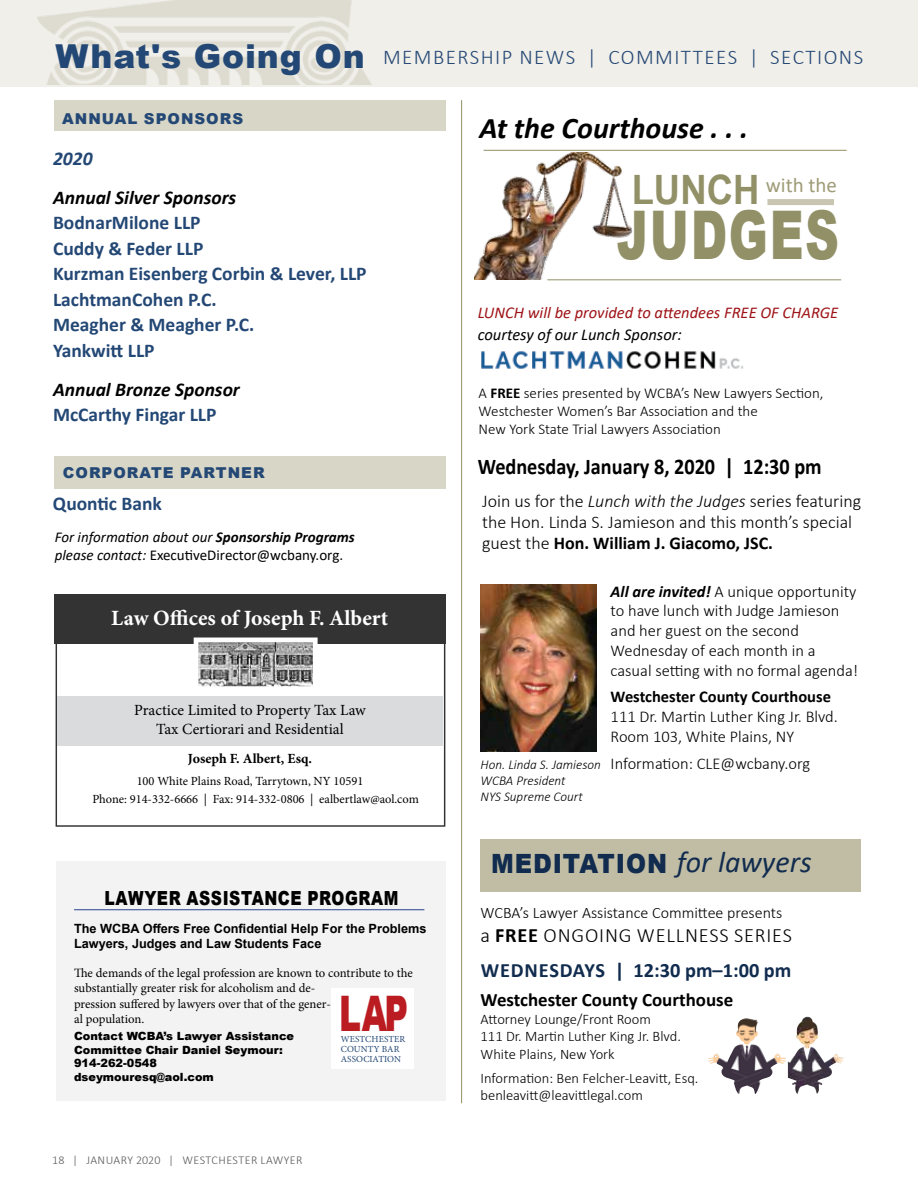
<style>
.page{position:relative;width:918px;height:1188px;background:#fff}
.page>*{position:absolute;margin:0;border:0;box-sizing:border-box;transform-origin:0 0}
.t1{font:900 67.2px "Arial";letter-spacing:.035em;color:#919067;scale:.7 1}
.t2{font:900 49.05px "Arial";color:#ba1c21;scale:.67 1}
.t3{font:italic 700 30px "Calibri";color:#000}
.t4{font:900 26.55px "Arial";letter-spacing:.035em;color:#112c4e;scale:.91 1}
.t5{font:700 22.5px "Calibri";color:#000;scale:.9 1}
.t6{font:700 21.75px "Minion Pro";color:#fff}
.t7{font:300 21px "Calibri";letter-spacing:.07em;color:#244875}
.t8{font:21px "Calibri";color:#9f9c78}
.t9{font:700 20.4px/35px "Calibri";letter-spacing:.02em;color:#112c4e}
.t10{font:700 19.5px/25.5px "Calibri";color:#244875}
.t11{font:italic 700 19.5px "Calibri";color:#000}
.t12{font:900 19.5px "Arial";letter-spacing:.035em;color:#000;scale:.8 1}
.t13{font:italic 700 19.5px "Calibri";color:#244875}
.t14{font:700 18.9px "Calibri";color:#000}
.t15{font:300 18px/21px "Calibri";color:#000}
.t16{font:300 16.5px/19.8px "Calibri";color:#000}
.t17{font:italic 16.5px "Calibri";color:#9e1418}
.t18{font:700 16.5px "Calibri";color:#000}
.t19{font:italic 16.5px "Calibri";color:#000}
.t20{font:300 16.05px "Calibri";color:#000}
.t21{font:15.6px/18.6px "Minion Pro";color:#000;text-align:center}
.t22{font:300 15px/18px "Calibri";color:#000}
.t23{font:italic 15px/18px "Calibri";color:#000}
.t24{font:900 15px "Arial";letter-spacing:.065em;color:#244875}
.t25{font:300 14.55px/17.4px "Calibri";color:#000}
.t26{font:700 13.95px "Minion Pro";color:#000}
.t27{font:italic 300 13.5px/16.2px "Calibri";color:#000}
.t28{font:12.75px/15.3px "Minion Pro";letter-spacing:-.005em;color:#000}
.t29{font:700 12.75px/15.3px "Arial";color:#000}
.t30{font:12.45px "Minion Pro";color:#000}
.t31{font:300 12px "Calibri";letter-spacing:.035em;color:#58595b}
.t32{font:900 11.25px/13.5px "Arial";color:#000}
.t33{font:9.3px/9.6px "Minion Pro";letter-spacing:.01em;color:#244875}
.s1{font-family:"Arial";font-weight:900;font-size:33px}
.s2{font-weight:700}
.s3{font-style:normal}
.s4{font-family:"Arial Narrow";font-weight:700;font-size:40.5px;color:#919067}
.s5{font-style:italic}
.s6{font-weight:700;font-style:italic}
.s7{font-family:"Calibri";font-weight:400;font-style:italic;font-size:30px}
.s8{font-weight:300;color:#000}
.s9{color:#000}
</style>
<div class="page">
<div style="left:0;top:0;width:918px;height:87px;background:#f1efea"></div>
<img style="left:38px;top:0;width:333px;height:84px">
<hr style="left:461px;top:100px;width:1px;height:1003px;background:#919067">
<div style="left:55px;top:100px;width:391px;height:30px;background:#d8d6c7"></div>
<img style="left:481px;top:584px;width:116px;height:167px">
<hr style="left:484px;top:150px;width:363px;height:1px;background:#919067">
<img style="left:481px;top:351px;width:263px;height:18px">
<hr style="left:547px;top:279px;width:294px;height:1px;background:#919067">
<div style="left:767px;top:199px;width:67px;height:6px;background:#c8c5b0"></div>
<img style="left:475px;top:153px;width:158px;height:126px">
<div style="left:57px;top:862px;width:389px;height:239px;background:#f3f3f4"></div>
<hr style="left:74px;top:909px;width:350px;height:1px;background:#25408f">
<div style="left:332px;top:988px;width:82px;height:80px;background:#fff"></div>
<div style="left:481px;top:839px;width:380px;height:53px;background:#c1bda5"></div>
<img style="left:708px;top:1017px;width:136px;height:77px">
<div style="left:56px;top:599px;width:389px;height:228px;background:#fff;border:1px solid #333334"></div>
<div style="left:55px;top:595px;width:391px;height:49px;background:#333334"></div>
<div style="left:58px;top:696px;width:385px;height:49px;background:#dadbdc"></div>
<img style="left:200px;top:644px;width:112px;height:41px">
<div style="left:194px;top:638px;width:124px;height:53px;border:5px solid #fff"></div>
<div style="left:55px;top:456px;width:391px;height:32px;background:#d8d6c7"></div>
<p class="t7" style="left:56px;top:44px;width:809px"><span class="s1">What's Going On</span> MEMBERSHIP NEWS | COMMITTEES | SECTIONS</p>
<p class="t24" style="left:62px;top:107px;width:182px">ANNUAL SPONSORS</p>
<p class="t13" style="left:53px;top:145px;width:41px">2020</p>
<p class="t11" style="left:53px;top:184px;width:185px">Annual Silver Sponsors</p>
<p class="t10" style="left:53px;top:210px;width:315px">BodnarMilone LLP<br>Cuddy &amp; Feder LLP<br>Kurzman Eisenberg Corbin &amp; Lever, LLP<br>LachtmanCohen P.C.<br>Meagher &amp; Meagher P.C.<br>Yankwitt LLP</p>
<p class="t11" style="left:53px;top:376px;width:188px">Annual Bronze Sponsor</p>
<p class="t10" style="left:53px;top:402px;width:165px">McCarthy Fingar LLP</p>
<p class="t24" style="left:63px;top:462px;width:203px">CORPORATE PARTNER</p>
<p class="t10" style="left:53px;top:491px;width:110px">Quontic Bank</p>
<p class="t23" style="left:55px;top:527px;width:302px">For information about our <span class="s2">Sponsorship Programs </span>please contact: <span class="s3">ExecutiveDirector@wcbany.org.</span></p>
<h3 class="t6" style="left:111px;top:603px;width:278px">Law Offices of Joseph F. Albert</h3>
<p class="t21" style="left:134px;top:701px;width:233px">Practice Limited to Property Tax Law<br>Tax Certiorari and Residential</p>
<p class="t26" style="left:188px;top:749px;width:126px">Joseph F. Albert, Esq.</p>
<p class="t30" style="left:137px;top:773px;width:228px">100 White Plains Road, Tarrytown, NY 10591</p>
<p class="t30" style="left:92px;top:790px;width:328px">Phone: 914-332-6666 | Fax: 914-332-0806 | ealbertlaw@aol.com</p>
<p class="t12" style="left:105px;top:884px;width:369px">LAWYER ASSISTANCE PROGRAM</p>
<p class="t29" style="left:74px;top:921px;width:354px">The WCBA Offers Free Confidential Help For the Problems<br>Lawyers, Judges and Law Students Face</p>
<p class="t28" style="left:74px;top:966px;width:340px">The demands of the legal profession are known to contribute to the substantially greater risk for alcoholism and de-<br>pression suffered by lawyers over that of the gener-<br>al population.</p>
<h2 class="t2" style="left:339px;top:978px;width:104px">LAP</h2>
<p class="t33" style="left:341px;top:1035px;width:66px">WESTCHESTER<br>COUNTY BAR<br>ASSOCIATION</p>
<p class="t32" style="left:74px;top:1029px;width:222px">Contact WCBA’s Lawyer Assistance<br>Committee Chair Daniel Seymour:<br>914-262-0548 dseymouresq@aol.com</p>
<p class="t31" style="left:52px;top:1152px;width:252px">18 | JANUARY 2020 | WESTCHESTER LAWYER</p>
<h3 class="t3" style="left:479px;top:107px;width:270px">At the Courthouse . . .</h3>
<p class="t8" style="left:632px;top:171px;width:207px"><span class="s4">LUNCH</span> with the</p>
<h1 class="t1" style="left:617px;top:186px;width:319px">JUDGES</h1>
<p class="t17" style="left:478px;top:301px;width:362px">LUNCH will be provided to attendees FREE OF CHARGE</p>
<p class="t19" style="left:478px;top:323px;width:206px">courtesy of our Lunch Sponsor:</p>
<p class="t22" style="left:479px;top:384px;width:346px">A <span class="s2">FREE</span> series presented by WCBA’s New Lawyers Section,<br>Westchester Women’s Bar Association and the<br>New York State Trial Lawyers Association</p>
<h3 class="t5" style="left:478px;top:450px;width:384px">Wednesday, January 8, 2020 | 12:30 pm</h3>
<p class="t15" style="left:482px;top:491px;width:381px">Join us for the <span class="s5">Lunch with the Judges</span> series featuring the Hon. Linda S. Jamieson and this month’s special guest the <span class="s2">Hon. William J. Giacomo, JSC.</span></p>
<p class="t27" style="left:481px;top:756px;width:122px">Hon. Linda S. Jamieson<br>WCBA President<br>NYS Supreme Court</p>
<p class="t16" style="left:611px;top:581px;width:249px"><span class="s6">All are invited!</span> A unique opportunity to have lunch with Judge Jamieson and her guest on the second<br>Wednesday of each month in a casual setting with no formal agenda!</p>
<p class="t18" style="left:611px;top:685px;width:222px">Westchester County Courthouse</p>
<p class="t16" style="left:611px;top:707px;width:229px">111 Dr. Martin Luther King Jr. Blvd.<br>Room 103, White Plains, NY</p>
<p class="t16" style="left:611px;top:753px;width:201px">Information: CLE@wcbany.org</p>
<h3 class="t4" style="left:491px;top:844px;width:354px">MEDITATION <span class="s7">for lawyers</span></h3>
<p class="t20" style="left:481px;top:903px;width:303px">WCBA’s Lawyer Assistance Committee presents</p>
<p class="t9" style="left:481px;top:918px;width:313px"><span class="s8">a</span> <span class="s9">FREE</span> <span class="s8">ONGOING WELLNESS SERIES<br></span>WEDNESDAYS | 12:30 pm–1:00 pm</p>
<p class="t14" style="left:481px;top:987px;width:254px">Westchester County Courthouse</p>
<p class="t25" style="left:481px;top:1010px;width:202px">Attorney Lounge/Front Room<br>111 Dr. Martin Luther King Jr. Blvd.<br>White Plains, New York</p>
<p class="t25" style="left:481px;top:1069px;width:219px">Information: Ben Felcher-Leavitt, Esq. benleavitt@leavittlegal.com</p>
</div>
